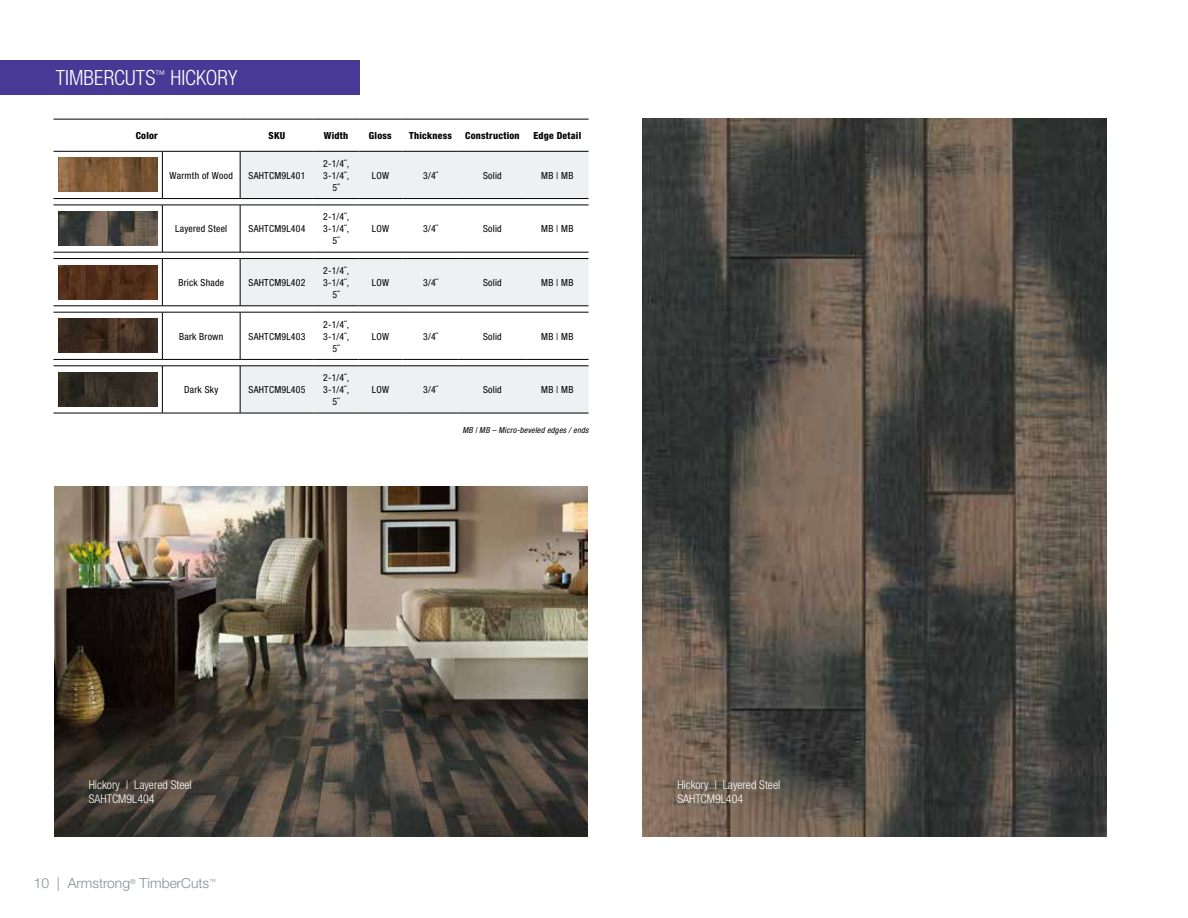
<style>
.page{position:relative;width:1188px;height:918px;background:#fff}
.page>*{position:absolute;margin:0;border:0;box-sizing:border-box;transform-origin:0 0}
.t1{font:300 condensed 21px "Helvetica Neue";letter-spacing:.005em;color:#fff}
.t2{font:300 13.8px "Helvetica Neue";color:#858e94}
.t3{font:300 condensed 12px/13.8px "Helvetica Neue";color:#fff}
.t4{font:condensed 9.75px/12px "Helvetica Neue";letter-spacing:.025em;color:#000;text-align:center}
.t5{font:800 condensed 9.75px "Helvetica Neue";letter-spacing:.025em;color:#000}
.t6{font:italic condensed 8.25px "Helvetica Neue";letter-spacing:.025em;color:#000}
</style>
<div class="page">
<svg style="left:58px;top:152px;width:530px;height:46px"></svg>
<hr style="left:162px;top:198px;width:78px;height:1px;background:#000">
<hr style="left:54px;top:119px;width:108px;height:1px;background:#000">
<hr style="left:162px;top:119px;width:78px;height:1px;background:#000">
<hr style="left:240px;top:119px;width:74px;height:1px;background:#000">
<hr style="left:314px;top:119px;width:44px;height:1px;background:#000">
<hr style="left:358px;top:119px;width:44px;height:1px;background:#000">
<hr style="left:402px;top:119px;width:57px;height:1px;background:#000">
<hr style="left:459px;top:119px;width:67px;height:1px;background:#000">
<hr style="left:526px;top:119px;width:63px;height:1px;background:#000">
<hr style="left:54px;top:151px;width:108px;height:1px;background:#000">
<hr style="left:162px;top:151px;width:78px;height:1px;background:#000">
<hr style="left:240px;top:151px;width:74px;height:1px;background:#000">
<hr style="left:314px;top:151px;width:44px;height:1px;background:#000">
<hr style="left:358px;top:151px;width:44px;height:1px;background:#000">
<hr style="left:402px;top:151px;width:57px;height:1px;background:#000">
<hr style="left:459px;top:151px;width:67px;height:1px;background:#000">
<hr style="left:526px;top:151px;width:63px;height:1px;background:#000">
<hr style="left:240px;top:198px;width:74px;height:1px;background:#000">
<hr style="left:314px;top:198px;width:44px;height:1px;background:#000">
<hr style="left:358px;top:198px;width:44px;height:1px;background:#000">
<hr style="left:402px;top:198px;width:57px;height:1px;background:#000">
<hr style="left:459px;top:198px;width:67px;height:1px;background:#000">
<hr style="left:526px;top:198px;width:63px;height:1px;background:#000">
<hr style="left:162px;top:151px;width:1px;height:47px;background:#000">
<hr style="left:240px;top:151px;width:1px;height:47px;background:#000">
<hr style="left:54px;top:198px;width:108px;height:1px;background:#000">
<img style="left:58px;top:158px;width:100px;height:34px">
<svg style="left:54px;top:206px;width:186px;height:46px"></svg>
<hr style="left:162px;top:252px;width:78px;height:1px;background:#000">
<hr style="left:54px;top:205px;width:108px;height:1px;background:#000">
<hr style="left:162px;top:205px;width:78px;height:1px;background:#000">
<hr style="left:240px;top:205px;width:74px;height:1px;background:#000">
<hr style="left:314px;top:205px;width:44px;height:1px;background:#000">
<hr style="left:358px;top:205px;width:44px;height:1px;background:#000">
<hr style="left:402px;top:205px;width:57px;height:1px;background:#000">
<hr style="left:459px;top:205px;width:67px;height:1px;background:#000">
<hr style="left:526px;top:205px;width:63px;height:1px;background:#000">
<hr style="left:240px;top:252px;width:74px;height:1px;background:#000">
<hr style="left:314px;top:252px;width:44px;height:1px;background:#000">
<hr style="left:358px;top:252px;width:44px;height:1px;background:#000">
<hr style="left:402px;top:252px;width:57px;height:1px;background:#000">
<hr style="left:459px;top:252px;width:67px;height:1px;background:#000">
<hr style="left:526px;top:252px;width:63px;height:1px;background:#000">
<hr style="left:162px;top:205px;width:1px;height:47px;background:#000">
<hr style="left:240px;top:205px;width:1px;height:47px;background:#000">
<hr style="left:54px;top:252px;width:108px;height:1px;background:#000">
<img style="left:58px;top:212px;width:100px;height:34px">
<svg style="left:54px;top:259px;width:535px;height:47px"></svg>
<hr style="left:162px;top:306px;width:78px;height:1px;background:#000">
<hr style="left:54px;top:258px;width:108px;height:1px;background:#000">
<hr style="left:162px;top:258px;width:78px;height:1px;background:#000">
<hr style="left:240px;top:258px;width:74px;height:1px;background:#000">
<hr style="left:314px;top:258px;width:44px;height:1px;background:#000">
<hr style="left:358px;top:258px;width:44px;height:1px;background:#000">
<hr style="left:402px;top:258px;width:57px;height:1px;background:#000">
<hr style="left:459px;top:258px;width:67px;height:1px;background:#000">
<hr style="left:526px;top:258px;width:63px;height:1px;background:#000">
<hr style="left:240px;top:306px;width:74px;height:1px;background:#000">
<hr style="left:314px;top:306px;width:44px;height:1px;background:#000">
<hr style="left:358px;top:306px;width:44px;height:1px;background:#000">
<hr style="left:402px;top:306px;width:57px;height:1px;background:#000">
<hr style="left:459px;top:306px;width:67px;height:1px;background:#000">
<hr style="left:526px;top:306px;width:63px;height:1px;background:#000">
<hr style="left:162px;top:259px;width:1px;height:47px;background:#000">
<hr style="left:240px;top:259px;width:1px;height:47px;background:#000">
<hr style="left:54px;top:306px;width:108px;height:1px;background:#000">
<img style="left:58px;top:265px;width:100px;height:34px">
<svg style="left:54px;top:313px;width:186px;height:46px"></svg>
<hr style="left:162px;top:359px;width:78px;height:1px;background:#000">
<hr style="left:54px;top:312px;width:108px;height:1px;background:#000">
<hr style="left:162px;top:312px;width:78px;height:1px;background:#000">
<hr style="left:240px;top:312px;width:74px;height:1px;background:#000">
<hr style="left:314px;top:312px;width:44px;height:1px;background:#000">
<hr style="left:358px;top:312px;width:44px;height:1px;background:#000">
<hr style="left:402px;top:312px;width:57px;height:1px;background:#000">
<hr style="left:459px;top:312px;width:67px;height:1px;background:#000">
<hr style="left:526px;top:312px;width:63px;height:1px;background:#000">
<hr style="left:240px;top:359px;width:74px;height:1px;background:#000">
<hr style="left:314px;top:359px;width:44px;height:1px;background:#000">
<hr style="left:358px;top:359px;width:44px;height:1px;background:#000">
<hr style="left:402px;top:359px;width:57px;height:1px;background:#000">
<hr style="left:459px;top:359px;width:67px;height:1px;background:#000">
<hr style="left:526px;top:359px;width:63px;height:1px;background:#000">
<hr style="left:162px;top:312px;width:1px;height:47px;background:#000">
<hr style="left:240px;top:312px;width:1px;height:47px;background:#000">
<hr style="left:54px;top:359px;width:108px;height:1px;background:#000">
<img style="left:58px;top:319px;width:100px;height:34px">
<svg style="left:54px;top:367px;width:535px;height:46px"></svg>
<hr style="left:162px;top:413px;width:78px;height:1px;background:#000">
<hr style="left:54px;top:366px;width:108px;height:1px;background:#000">
<hr style="left:162px;top:366px;width:78px;height:1px;background:#000">
<hr style="left:240px;top:366px;width:74px;height:1px;background:#000">
<hr style="left:314px;top:366px;width:44px;height:1px;background:#000">
<hr style="left:358px;top:366px;width:44px;height:1px;background:#000">
<hr style="left:402px;top:366px;width:57px;height:1px;background:#000">
<hr style="left:459px;top:366px;width:67px;height:1px;background:#000">
<hr style="left:526px;top:366px;width:63px;height:1px;background:#000">
<hr style="left:240px;top:413px;width:74px;height:1px;background:#000">
<hr style="left:314px;top:413px;width:44px;height:1px;background:#000">
<hr style="left:358px;top:413px;width:44px;height:1px;background:#000">
<hr style="left:402px;top:413px;width:57px;height:1px;background:#000">
<hr style="left:459px;top:413px;width:67px;height:1px;background:#000">
<hr style="left:526px;top:413px;width:63px;height:1px;background:#000">
<hr style="left:162px;top:366px;width:1px;height:47px;background:#000">
<hr style="left:240px;top:366px;width:1px;height:47px;background:#000">
<hr style="left:54px;top:413px;width:108px;height:1px;background:#000">
<img style="left:58px;top:372px;width:100px;height:34px">
<div style="left:2px;top:60px;width:358px;height:35px;background:#483996"></div>
<img style="left:643px;top:119px;width:464px;height:718px">
<img style="left:54px;top:486px;width:534px;height:351px">
<h1 class="t1" style="left:56px;top:66px;width:183px">TIMBERCUTS<sup>™</sup> HICKORY</h1>
<p class="t5" style="left:136px;top:130px;width:24px">Color</p>
<p class="t5" style="left:269px;top:130px;width:18px">SKU</p>
<p class="t5" style="left:324px;top:130px;width:26px">Width</p>
<p class="t5" style="left:369px;top:130px;width:24px">Gloss</p>
<p class="t5" style="left:409px;top:130px;width:44px">Thickness</p>
<p class="t5" style="left:465px;top:130px;width:56px">Construction</p>
<p class="t5" style="left:533px;top:130px;width:49px">Edge Detail</p>
<p class="t4" style="left:170px;top:169px;width:65px">Warmth of Wood</p>
<p class="t4" style="left:249px;top:169px;width:58px">SAHTCM9L401</p>
<p class="t4" style="left:323px;top:157px;width:27px">2-1/4˝,<br>3-1/4˝,<br>5˝</p>
<p class="t4" style="left:372px;top:169px;width:19px">LOW</p>
<p class="t4" style="left:423px;top:169px;width:16px">3/4˝</p>
<p class="t4" style="left:483px;top:169px;width:20px">Solid</p>
<p class="t4" style="left:541px;top:169px;width:34px">MB | MB</p>
<p class="t4" style="left:175px;top:223px;width:53px">Layered Steel</p>
<p class="t4" style="left:249px;top:223px;width:58px">SAHTCM9L404</p>
<p class="t4" style="left:323px;top:211px;width:27px">2-1/4˝,<br>3-1/4˝,<br>5˝</p>
<p class="t4" style="left:372px;top:223px;width:19px">LOW</p>
<p class="t4" style="left:423px;top:223px;width:16px">3/4˝</p>
<p class="t4" style="left:483px;top:223px;width:20px">Solid</p>
<p class="t4" style="left:541px;top:223px;width:34px">MB | MB</p>
<p class="t4" style="left:178px;top:277px;width:47px">Brick Shade</p>
<p class="t4" style="left:249px;top:277px;width:58px">SAHTCM9L402</p>
<p class="t4" style="left:323px;top:265px;width:27px">2-1/4˝,<br>3-1/4˝,<br>5˝</p>
<p class="t4" style="left:372px;top:277px;width:19px">LOW</p>
<p class="t4" style="left:423px;top:277px;width:16px">3/4˝</p>
<p class="t4" style="left:483px;top:277px;width:20px">Solid</p>
<p class="t4" style="left:541px;top:277px;width:34px">MB | MB</p>
<p class="t4" style="left:179px;top:330px;width:46px">Bark Brown</p>
<p class="t4" style="left:249px;top:330px;width:58px">SAHTCM9L403</p>
<p class="t4" style="left:323px;top:318px;width:27px">2-1/4˝,<br>3-1/4˝,<br>5˝</p>
<p class="t4" style="left:372px;top:330px;width:19px">LOW</p>
<p class="t4" style="left:423px;top:330px;width:16px">3/4˝</p>
<p class="t4" style="left:483px;top:330px;width:20px">Solid</p>
<p class="t4" style="left:541px;top:330px;width:34px">MB | MB</p>
<p class="t4" style="left:184px;top:384px;width:36px">Dark Sky</p>
<p class="t4" style="left:249px;top:384px;width:58px">SAHTCM9L405</p>
<p class="t4" style="left:323px;top:372px;width:27px">2-1/4˝,<br>3-1/4˝,<br>5˝</p>
<p class="t4" style="left:372px;top:384px;width:19px">LOW</p>
<p class="t4" style="left:423px;top:384px;width:16px">3/4˝</p>
<p class="t4" style="left:483px;top:384px;width:20px">Solid</p>
<p class="t4" style="left:541px;top:384px;width:34px">MB | MB</p>
<p class="t6" style="left:462px;top:425px;width:128px">MB | MB – Micro-beveled edges / ends</p>
<p class="t3" style="left:89px;top:778px;width:105px">Hickory | Layered Steel<br>SAHTCM9L404</p>
<h2 class="t2" style="left:34px;top:875px;width:184px">10 | Armstrong<sup>®</sup> TimberCuts<sup>™</sup></h2>
<p class="t3" style="left:677px;top:778px;width:105px">Hickory | Layered Steel<br>SAHTCM9L404</p>
</div>
